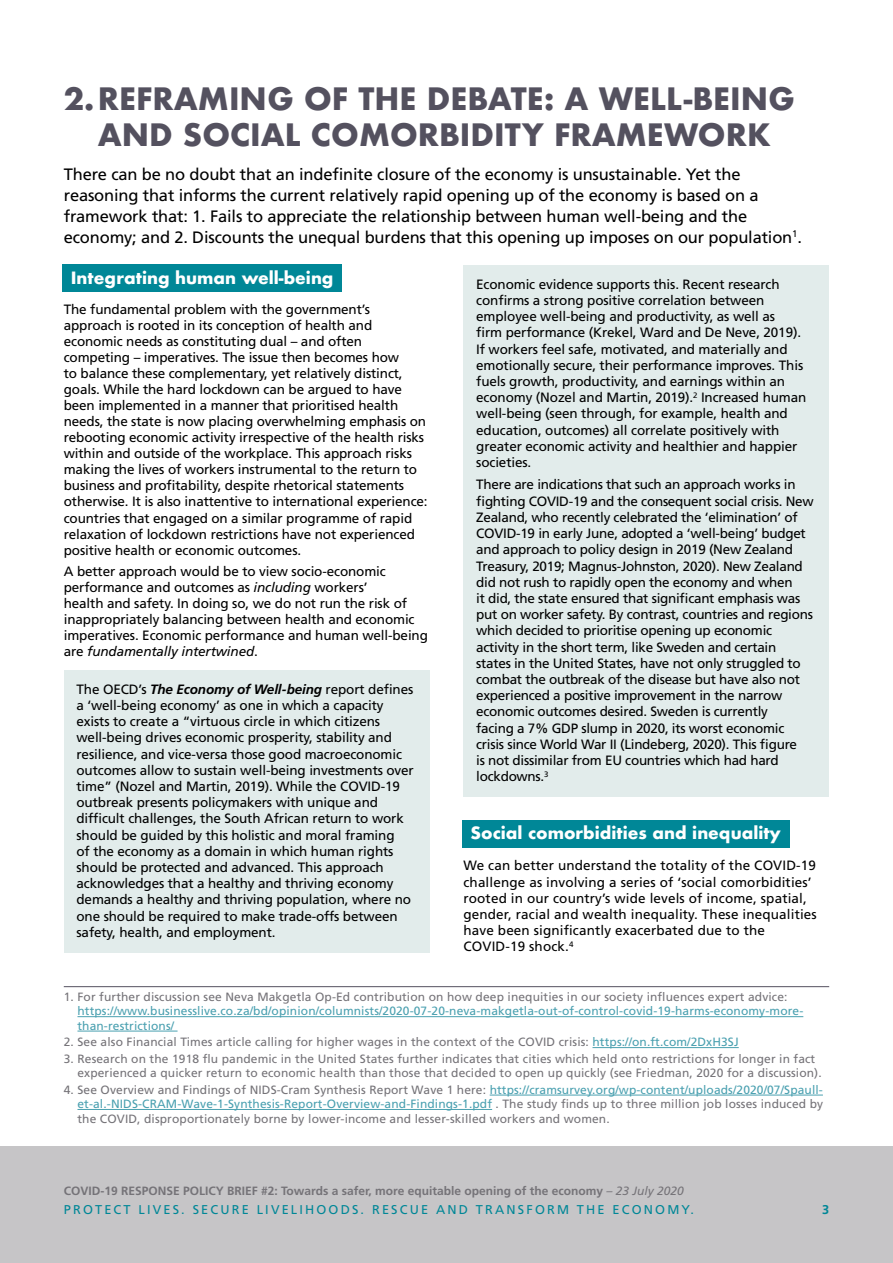
<style>
.page{position:relative;width:893px;height:1263px;background:#fff}
.page>*{position:absolute;margin:0;border:0;box-sizing:border-box;transform-origin:0 0}
.t1{font:700 30px/36px "Futura";color:#54515f;text-align:center}
.t2{font:16.5px/21px "Frutiger LT Std";letter-spacing:-.01em;color:#000}
.t3{font:700 16.5px "Futura";color:#fff}
.t4{font:13.5px/16.2px "Frutiger LT Std";letter-spacing:-.01em;color:#000}
.t5{font:13.5px/16.2px "Frutiger LT Std";letter-spacing:.01em;color:#000}
.t6{font:12.75px "Frutiger LT Std";letter-spacing:.17em;color:#008797}
.t7{font:700 12.75px "Frutiger LT Std";color:#008797}
.t8{font:12px/14.4px "Frutiger LT Std";letter-spacing:.01em;color:#757378}
.t9{font:12px/14.4px "Frutiger LT Std";letter-spacing:.01em;color:#4aa0b0}
.t10{font:700 12px "Frutiger LT Std";color:#757378}
.s1{font-style:italic}
.s2{font-weight:700;font-style:italic}
.s3{color:#4aa0b0}
.s4{font-weight:400;font-style:italic}
</style>
<div class="page">
<hr style="left:64px;top:986px;width:765px;height:1px;background:#54515f">
<hr style="left:77px;top:1016px;width:726px;height:1px;background:#4aa0b0">
<hr style="left:77px;top:1031px;width:101px;height:1px;background:#4aa0b0">
<hr style="left:592px;top:1047px;width:147px;height:1px;background:#4aa0b0">
<hr style="left:490px;top:1095px;width:333px;height:1px;background:#4aa0b0">
<hr style="left:77px;top:1109px;width:415px;height:1px;background:#4aa0b0">
<div style="left:64px;top:671px;width:365px;height:282px;background:#e2eceb"></div>
<div style="left:463px;top:266px;width:366px;height:217px;background:#e2eceb"></div>
<div style="left:463px;top:467px;width:366px;height:330px;background:#e2eceb"></div>
<div style="left:462px;top:820px;width:327px;height:27px;background:#008797"></div>
<div style="left:62px;top:265px;width:280px;height:27px;background:#008797"></div>
<div style="left:0;top:1146px;width:893px;height:117px;background:#c6c5c7"></div>
<h1 class="t1" style="left:64px;top:81px;width:733px">2.REFRAMING OF THE DEBATE: A WELL-BEING<br>AND SOCIAL COMORBIDITY FRAMEWORK</h1>
<p class="t2" style="left:64px;top:164px;width:740px">There can be no doubt that an indefinite closure of the economy is unsustainable. Yet the reasoning that informs the current relatively rapid opening up of the economy is based on a framework that: 1. Fails to appreciate the relationship between human well-being and the economy; and 2. Discounts the unequal burdens that this opening up imposes on our population<sup>1</sup>.</p>
<p class="t3" style="left:71px;top:266px;width:264px">Integrating human well-being</p>
<p class="t4" style="left:64px;top:301px;width:365px">The fundamental problem with the government’s approach is rooted in its conception of health and economic needs as constituting dual – and often competing – imperatives. The issue then becomes how<br>to balance these complementary, yet relatively distinct, goals. While the hard lockdown can be argued to have been implemented in a manner that prioritised health needs, the state is now placing overwhelming emphasis on rebooting economic activity irrespective of the health risks within and outside of the workplace. This approach risks making the lives of workers instrumental to the return to business and profitability, despite rhetorical statements otherwise. It is also inattentive to international experience: countries that engaged on a similar programme of rapid relaxation of lockdown restrictions have not experienced positive health or economic outcomes.</p>
<p class="t4" style="left:64px;top:563px;width:366px">A better approach would be to view socio-economic performance and outcomes as <span class="s1">including</span> workers’<br>health and safety. In doing so, we do not run the risk of inappropriately balancing between health and economic imperatives. Economic performance and human well-being are <span class="s1">fundamentally intertwined</span>.</p>
<p class="t4" style="left:77px;top:681px;width:339px">The OECD’s <span class="s2">The Economy of Well-being</span> report defines a ‘well-being economy’ as one in which a capacity exists to create a “virtuous circle in which citizens well-being drives economic prosperity, stability and resilience, and vice-versa those good macroeconomic outcomes allow to sustain well-being investments over time” (Nozel and Martin, 2019). While the COVID-19 outbreak presents policymakers with unique and difficult challenges, the South African return to work should be guided by this holistic and moral framing<br>of the economy as a domain in which human rights should be protected and advanced. This approach acknowledges that a healthy and thriving economy demands a healthy and thriving population, where no one should be required to make trade-offs between safety, health, and employment.</p>
<p class="t4" style="left:476px;top:276px;width:332px">Economic evidence supports this. Recent research confirms a strong positive correlation between employee well-being and productivity, as well as<br>firm performance (Krekel, Ward and De Neve, 2019).<br>If workers feel safe, motivated, and materially and emotionally secure, their performance improves. This fuels growth, productivity, and earnings within an economy (Nozel and Martin, 2019).<sup>2</sup> Increased human well-being (seen through, for example, health and education, outcomes) all correlate positively with greater economic activity and healthier and happier societies.</p>
<p class="t4" style="left:476px;top:477px;width:339px">There are indications that such an approach works in fighting COVID-19 and the consequent social crisis. New Zealand, who recently celebrated the ‘elimination’ of COVID-19 in early June, adopted a ‘well-being’ budget and approach to policy design in 2019 (New Zealand Treasury, 2019; Magnus-Johnston, 2020). New Zealand did not rush to rapidly open the economy and when<br>it did, the state ensured that significant emphasis was put on worker safety. By contrast, countries and regions which decided to prioritise opening up economic activity in the short term, like Sweden and certain states in the United States, have not only struggled to combat the outbreak of the disease but have also not experienced a positive improvement in the narrow economic outcomes desired. Sweden is currently<br>facing a 7% GDP slump in 2020, its worst economic crisis since World War II (Lindeberg, 2020). This figure<br>is not dissimilar from EU countries which had hard lockdowns.<sup>3</sup></p>
<p class="t3" style="left:470px;top:821px;width:312px">Social comorbidities and inequality</p>
<p class="t5" style="left:463px;top:857px;width:355px">We can better understand the totality of the COVID-19 challenge as involving a series of ‘social comorbidities’ rooted in our country’s wide levels of income, spatial, gender, racial and wealth inequality. These inequalities have been significantly exacerbated due to the COVID-19 shock.<sup>4</sup></p>
<p class="t8" style="left:64px;top:990px;width:725px">1. For further discussion see Neva Makgetla Op-Ed contribution on how deep inequities in our society influences expert advice:</p>
<p class="t9" style="left:77px;top:1004px;width:727px">https://www.businesslive.co.za/bd/opinion/columnists/2020-07-20-neva-makgetla-out-of-control-covid-19-harms-economy-more&shy;than-restrictions/</p>
<p class="t8" style="left:64px;top:1035px;width:676px">2. See also Financial Times article calling for higher wages in the context of the COVID crisis: <span class="s3">https://on.ft.com/2DxH3SJ</span></p>
<p class="t8" style="left:77px;top:1051px;width:746px;text-indent:-14px">3. Research on the 1918 flu pandemic in the United States further indicates that cities which held onto restrictions for longer in fact experienced a quicker return to economic health than those that decided to open up quickly (see Friedman, 2020 for a discussion).</p>
<p class="t8" style="left:77px;top:1082px;width:747px;text-align:justify;text-indent:-14px">4. See Overview and Findings of NIDS-Cram Synthesis Report Wave 1 here: <span class="s3">https://cramsurvey.org/wp-content/uploads/2020/07/Spaull&shy;et-al.-NIDS-CRAM-Wave-1-Synthesis-Report-Overview-and-Findings-1.pdf</span> . The study finds up to three million job losses induced by the COVID, disproportionately borne by lower-income and lesser-skilled workers and women.</p>
<p class="t10" style="left:64px;top:1184px;width:622px">COVID-19 RESPONSE POLICY BRIEF #2: Towards a safer, more equitable opening of the economy <span class="s4">– 23 July 2020</span></p>
<p class="t6" style="left:64px;top:1202px;width:632px">PROTECT LIVES. SECURE LIVELIHOODS. RESCUE AND TRANSFORM THE ECONOMY.</p>
<p class="t7" style="left:822px;top:1202px;width:9px">3</p>
</div>
